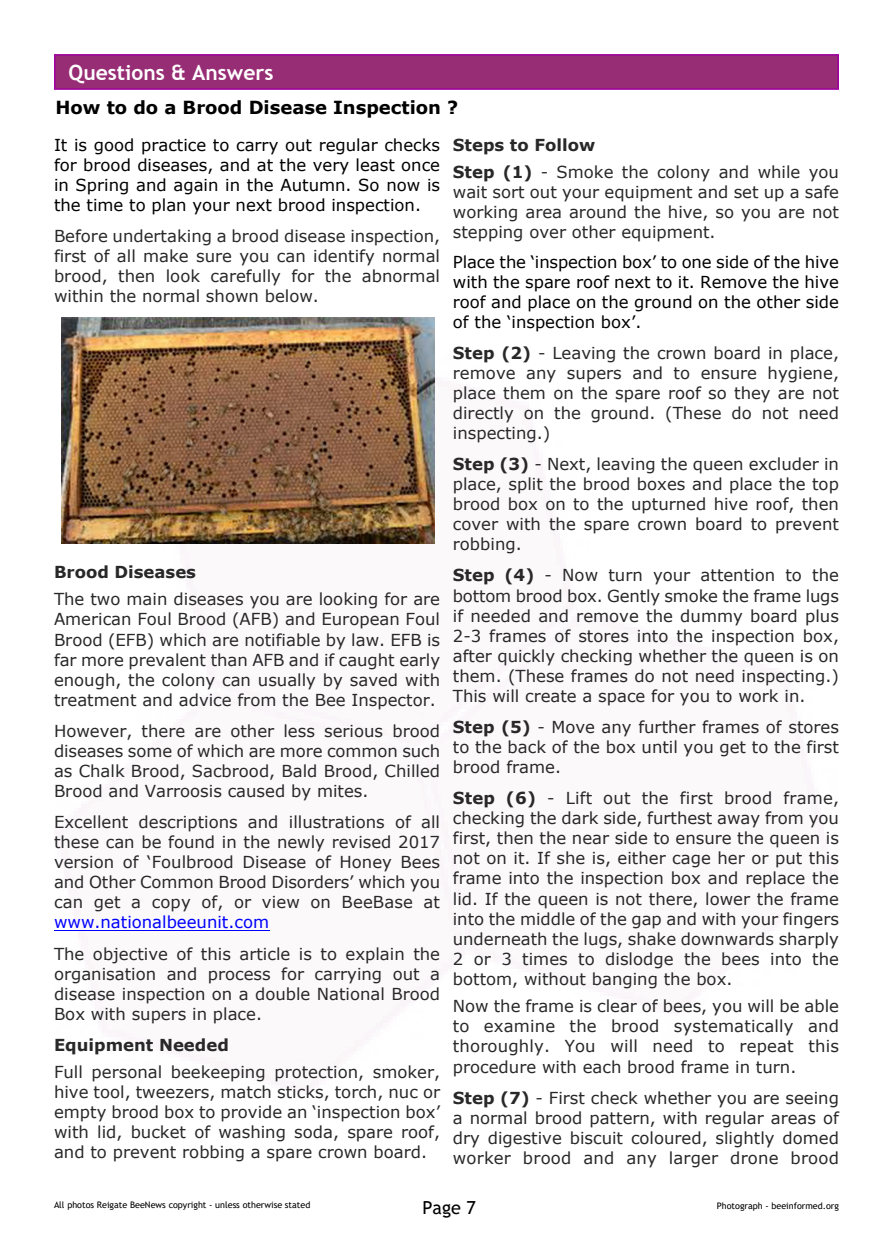
<style>
.page{position:relative;width:893px;height:1234px;background:#fff}
.page>*{position:absolute;margin:0;border:0;box-sizing:border-box;transform-origin:0 0}
.t1{font:700 21px "Trebuchet MS";color:#fff}
.t2{font:700 18px "Verdana";color:#000}
.t3{font:18px "Trebuchet MS";color:#000}
.t4{font:16.5px/20.1px "Verdana";color:#292829;text-align:justify}
.t5{font:16.5px/20.1px "Verdana";color:#000;text-align:justify}
.t6{font:700 16.5px "Verdana";color:#292829}
.t7{font:16.5px "Verdana";color:#00f}
.t8{font:9px "Trebuchet MS";color:#000}
.s1{font-weight:700}
</style>
<div class="page">
<img style="left:54px;top:344px;width:777px;height:744px">
<hr style="left:54px;top:929px;width:215px;height:1px;background:#00f">
<img style="left:62px;top:317px;width:372px;height:226px">
<div style="left:54px;top:54px;width:785px;height:36px;background:#972d75;border:2px solid #9f009f"></div>
<p class="t1" style="left:68px;top:64px;width:207px">Questions &amp; Answers</p>
<p class="t2" style="left:56px;top:100px;width:404px">How to do a Brood Disease Inspection ?</p>
<p class="t5" style="left:54px;top:136px;width:388px">It is good practice to carry out regular checks for brood diseases, and at the very least once in Spring and again in the Autumn. So now is the time to plan your next brood inspection.</p>
<p class="t4" style="left:54px;top:227px;width:388px">Before undertaking a brood disease inspection, first of all make sure you can identify normal brood, then look carefully for the abnormal within the normal shown below.</p>
<p class="t4" style="left:453px;top:132px;width:388px;line-height:27.3px"><span class="s1">Steps to Follow<br>Step (1)</span> - Smoke the colony and while you</p>
<p class="t4" style="left:453px;top:183px;width:388px">wait sort out your equipment and set up a safe working area around the hive, so you are not stepping over other equipment.</p>
<p class="t5" style="left:453px;top:253px;width:388px">Place the ‘inspection box’ to one side of the hive with the spare roof next to it. Remove the hive roof and place on the ground on the other side of the ‘inspection box’.</p>
<p class="t4" style="left:453px;top:344px;width:388px"><span class="s1">Step (2)</span> - Leaving the crown board in place, remove any supers and to ensure hygiene, place them on the spare roof so they are not directly on the ground. (These do not need inspecting.)</p>
<p class="t4" style="left:453px;top:455px;width:388px"><span class="s1">Step (3)</span> - Next, leaving the queen excluder in place, split the brood boxes and place the top brood box on to the upturned hive roof, then cover with the spare crown board to prevent robbing.</p>
<p class="t4" style="left:453px;top:566px;width:388px"><span class="s1">Step (4)</span> - Now turn your attention to the bottom brood box. Gently smoke the frame lugs if needed and remove the dummy board plus 2-3 frames of stores into the inspection box, after quickly checking whether the queen is on them. (These frames do not need inspecting.)<br>This will create a space for you to work in.</p>
<p class="t4" style="left:453px;top:718px;width:388px"><span class="s1">Step (5)</span> - Move any further frames of stores to the back of the box until you get to the first brood frame.</p>
<p class="t4" style="left:453px;top:789px;width:388px"><span class="s1">Step (6)</span> - Lift out the first brood frame, checking the dark side, furthest away from you first, then the near side to ensure the queen is not on it. If she is, either cage her or put this frame into the inspection box and replace the lid. If the queen is not there, lower the frame into the middle of the gap and with your fingers underneath the lugs, shake downwards sharply 2 or 3 times to dislodge the bees into the bottom, without banging the box.</p>
<p class="t4" style="left:453px;top:997px;width:388px">Now the frame is clear of bees, you will be able to examine the brood systematically and thoroughly. You will need to repeat this procedure with each brood frame in turn.</p>
<p class="t4" style="left:453px;top:1088px;width:388px"><span class="s1">Step (7)</span> - First check whether you are seeing a normal brood pattern, with regular areas of dry digestive biscuit coloured, slightly domed worker brood and any larger drone brood</p>
<p class="t8" style="left:717px;top:1201px;width:124px">Photograph - beeinformed.org</p>
<p class="t6" style="left:54px;top:565px;width:144px">Brood Diseases</p>
<p class="t4" style="left:54px;top:590px;width:388px">The two main diseases you are looking for are American Foul Brood (AFB) and European Foul Brood (EFB) which are notifiable by law. EFB is far more prevalent than AFB and if caught early enough, the colony can usually by saved with treatment and advice from the Bee Inspector.</p>
<p class="t4" style="left:54px;top:722px;width:388px">However, there are other less serious brood diseases some of which are more common such as Chalk Brood, Sacbrood, Bald Brood, Chilled Brood and Varroosis caused by mites.</p>
<p class="t4" style="left:54px;top:813px;width:388px">Excellent descriptions and illustrations of all these can be found in the newly revised 2017 version of ‘Foulbrood Disease of Honey Bees and Other Common Brood Disorders’ which you can get a copy of, or view on BeeBase at</p>
<p class="t7" style="left:54px;top:915px;width:217px">www.nationalbeeunit.com</p>
<p class="t4" style="left:54px;top:944px;width:388px">The objective of this article is to explain the organisation and process for carrying out a disease inspection on a double National Brood Box with supers in place.</p>
<p class="t6" style="left:54px;top:1037px;width:176px">Equipment Needed</p>
<p class="t4" style="left:54px;top:1063px;width:388px">Full personal beekeeping protection, smoker, hive tool, tweezers, match sticks, torch, nuc or empty brood box to provide an ‘inspection box’ with lid, bucket of washing soda, spare roof, and to prevent robbing a spare crown board.</p>
<p class="t8" style="left:54px;top:1200px;width:258px">All photos Reigate BeeNews copyright - unless otherwise stated</p>
<p class="t3" style="left:423px;top:1200px;width:55px">Page 7</p>
</div>
